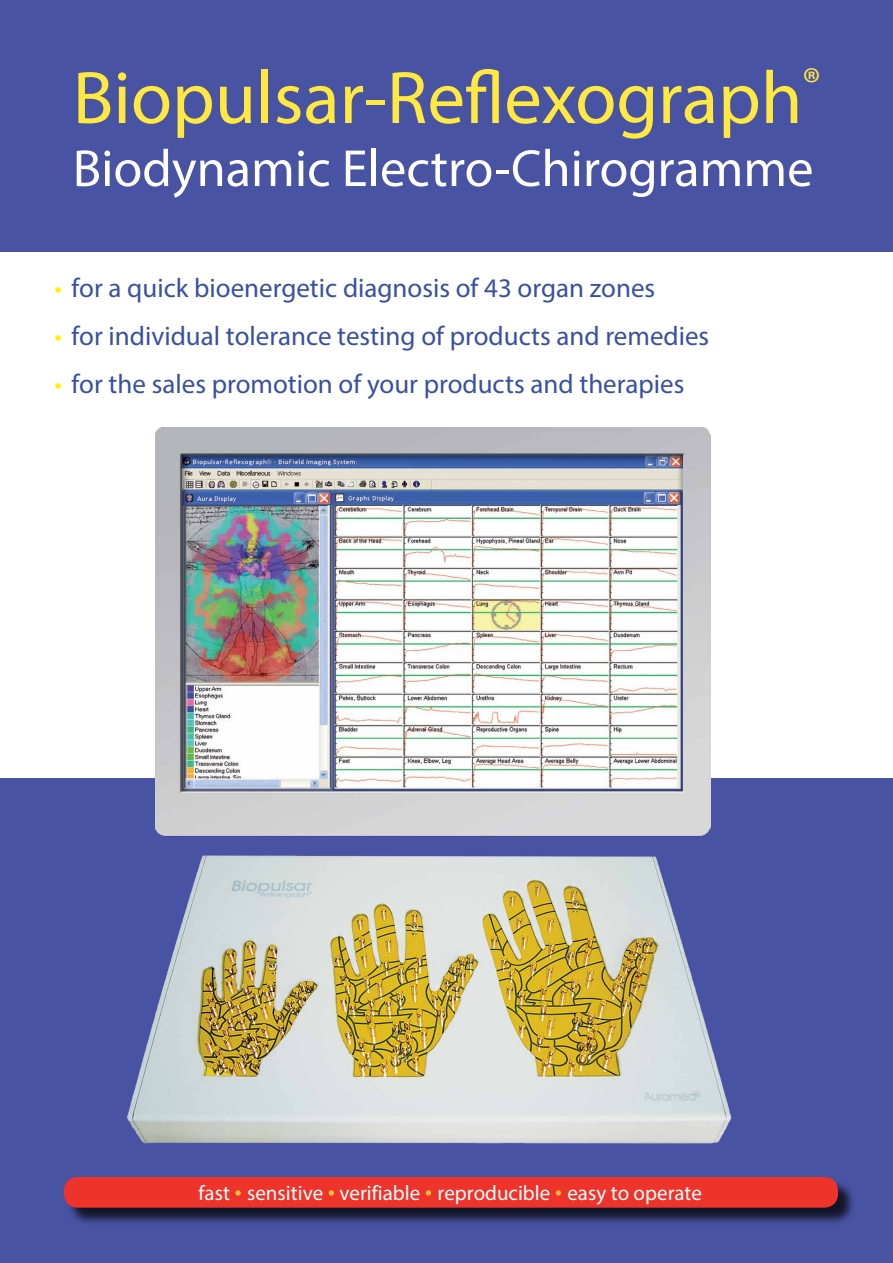
<style>
.page{position:relative;width:893px;height:1263px;background:#fff}
.page>*{position:absolute;margin:0;border:0;box-sizing:border-box;transform-origin:0 0}
.t1{font:75px "Myriad Pro";color:#ffe83f}
.t2{font:52.5px "Myriad Pro";color:#fff}
.t3{font:27px "Myriad Pro";color:#3950a2}
.t4{font:21px "Myriad Pro";color:#fff}
.s1{color:#fff200}
.s2{font-size:25.5px}
</style>
<div class="page">
<div style="left:0;top:779px;width:893px;height:484px;background:#4953a4"></div>
<div style="left:0;top:0;width:893px;height:251px;background:#4953a4"></div>
<div style="left:66px;top:1179px;width:790px;height:47px;background:#000;opacity:.75"></div>
<div style="left:65px;top:1178px;width:772px;height:29px;background:#ee332b;border-radius:13px"></div>
<div style="left:64px;top:1177px;width:774px;height:31px;border:2px solid #ee332b;border-radius:13px"></div>
<img style="left:155px;top:427px;width:555px;height:429px">
<img style="left:128px;top:856px;width:604px;height:287px">
<h1 class="t1" style="left:73px;top:52px;width:750px">Biopulsar-Reflexograph<sup>®</sup></h1>
<h2 class="t2" style="left:73px;top:136px;width:742px">Biodynamic Electro-Chirogramme</h2>
<p class="t3" style="left:55px;top:271px;width:602px"><span class="s1">•</span> for a quick bioenergetic diagnosis of 43 organ zones</p>
<p class="t3" style="left:55px;top:319px;width:656px"><span class="s1">•</span> for individual tolerance testing of products and remedies</p>
<p class="t3" style="left:55px;top:367px;width:631px"><span class="s1">•</span> for the sales promotion of your products and therapies</p>
<p class="t4" style="left:199px;top:1179px;width:505px">fast <span class="s2">•</span> sensitive <span class="s2">•</span> verifiable <span class="s2">•</span> reproducible <span class="s2">•</span> easy to operate</p>
</div>
